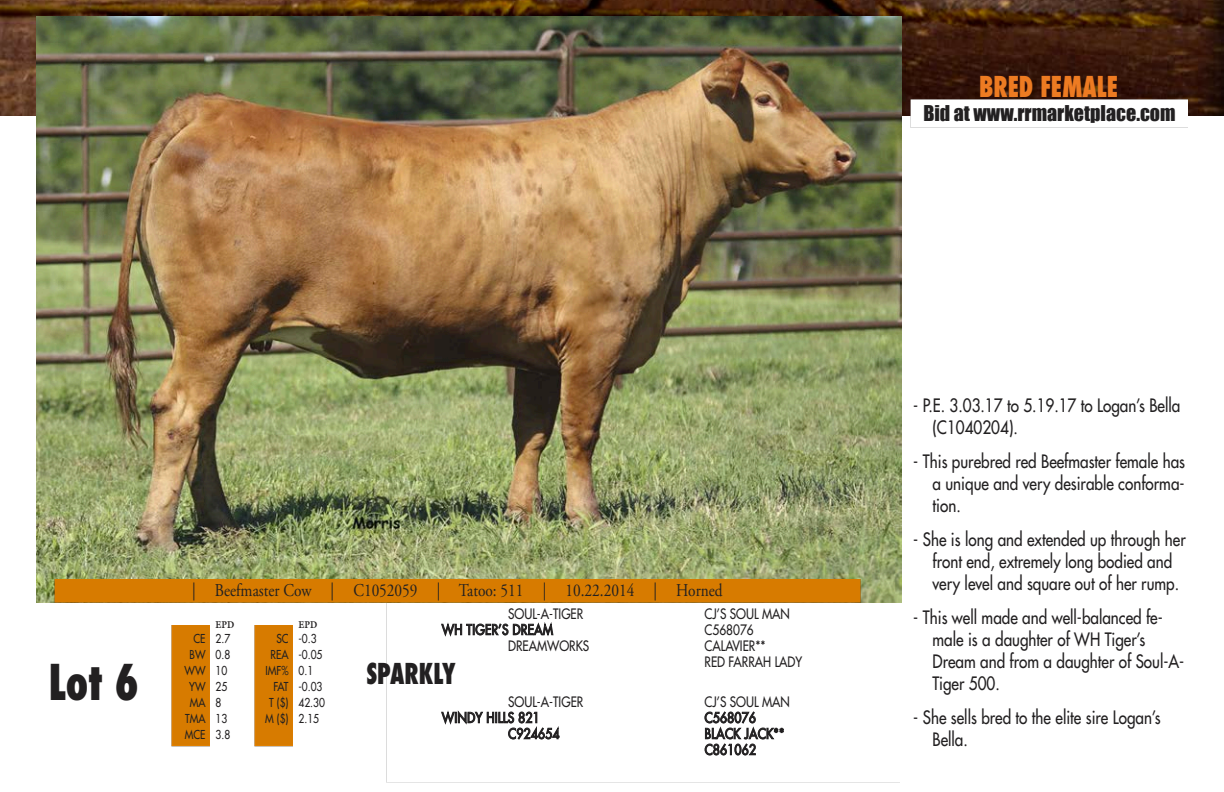
<style>
.page{position:relative;width:1224px;height:792px;background:#fff}
.page>*{position:absolute;margin:0;border:0;box-sizing:border-box;transform-origin:0 0}
.t1{font:800 condensed 48px "Futura";color:#222021;scale:.85 1}
.t2{font:800 condensed 28px "Futura";color:#ed7b22;scale:.85 1}
.t3{font:800 condensed 28px "Futura";color:#222021;scale:.85 1}
.t4{font:20px "Impact";color:#222021}
.t5{font:18px/22px "Futura";color:#222021;scale:.85 1}
.t6{font:18px "Adobe Garamond";color:#222021;scale:.85 1}
.t7{font:14px/16px "Futura";color:#222021;scale:.85 1}
.t8{font:14px/16px "Futura";letter-spacing:.03em;color:#222021;scale:.85 1}
.t9{font:12px/16px "Futura";color:#222021;text-align:right;scale:.85 1}
.t10{font:700 10px "Galliard";color:#222021;scale:.85 1}
</style>
<div class="page">
<div style="left:171px;top:625px;width:39px;height:121px;background:#d77b00"></div>
<div style="left:254px;top:625px;width:39px;height:121px;background:#d77b00"></div>
<img style="left:0;top:0;width:1224px;height:116px">
<img style="left:911px;top:100px;width:277px;height:16px">
<img style="left:36px;top:17px;width:865px;height:586px">
<div style="left:55px;top:579px;width:805px;height:24px;background:#d77b00"></div>
<h1 class="t1" style="left:49px;top:650px;width:108px">Lot 6</h1>
<p class="t6" style="left:192px;top:581px;width:626px">| Beefmaster Cow | C1052059 | Tatoo: 511 | 10.22.2014 | Horned</p>
<p class="t10" style="left:216px;top:618px;width:24px">EPD</p>
<p class="t9" style="left:185px;top:631px;width:26px">CE<br>BW<br>WW<br>YW<br>MA<br>TMA<br>MCE</p>
<p class="t9" style="left:216px;top:631px;width:19px;text-align:left">2.7<br>0.8<br>10<br>25<br>8<br>13<br>3.8</p>
<p class="t10" style="left:299px;top:618px;width:24px">EPD</p>
<p class="t9" style="left:265px;top:631px;width:29px">SC<br>REA<br>IMF%<br>FAT<br>T ($)<br>M ($)</p>
<p class="t9" style="left:299px;top:631px;width:33px;text-align:left">-0.3 -0.05<br>0.1 -0.03<br>42.30<br>2.15</p>
<p class="t7" style="left:508px;top:606px;width:90px">SOUL-A-TIGER</p>
<p class="t7" style="left:705px;top:606px;width:102px">CJ’S SOUL MAN</p>
<p class="t8" style="left:442px;top:622px;width:132px">WH TIGER’S DREAM</p>
<p class="t7" style="left:705px;top:622px;width:59px">C568076</p>
<p class="t7" style="left:508px;top:638px;width:97px">DREAMWORKS</p>
<p class="t7" style="left:705px;top:638px;width:116px">CALAVIER**<br>RED FARRAH LADY</p>
<p class="t7" style="left:508px;top:694px;width:90px">SOUL-A-TIGER</p>
<p class="t7" style="left:705px;top:694px;width:102px">CJ’S SOUL MAN</p>
<p class="t8" style="left:442px;top:710px;width:116px">WINDY HILLS 821</p>
<p class="t8" style="left:705px;top:710px;width:62px">C568076</p>
<p class="t8" style="left:508px;top:726px;width:62px">C924654</p>
<p class="t8" style="left:705px;top:726px;width:95px">BLACK JACK**<br>C861062</p>
<h2 class="t3" style="left:366px;top:654px;width:107px">SPARKLY</h2>
<h2 class="t2" style="left:979px;top:68px;width:165px">BRED FEMALE</h2>
<p class="t4" style="left:923px;top:97px;width:254px">Bid at www.rrmarketplace.com</p>
<p class="t5" style="left:933px;top:394px;width:293px;text-indent:-19px">- P.E. 3.03.17 to 5.19.17 to Logan’s Bella (C1040204).</p>
<p class="t5" style="left:933px;top:450px;width:299px;text-align:justify;text-indent:-19px">- This purebred red Beefmaster female has a unique and very desirable conforma&shy;tion.</p>
<p class="t5" style="left:933px;top:528px;width:299px;text-indent:-19px">- She is long and extended up through her front end, extremely long bodied and very level and square out of her rump.</p>
<p class="t5" style="left:933px;top:606px;width:298px;text-indent:-19px">- This well made and well-balanced fe&shy;male is a daughter of WH Tiger’s<br>Dream and from a daughter of Soul-A-<br>Tiger 500.</p>
<p class="t5" style="left:933px;top:706px;width:270px;text-indent:-19px">- She sells bred to the elite sire Logan’s<br>Bella.</p>
</div>
